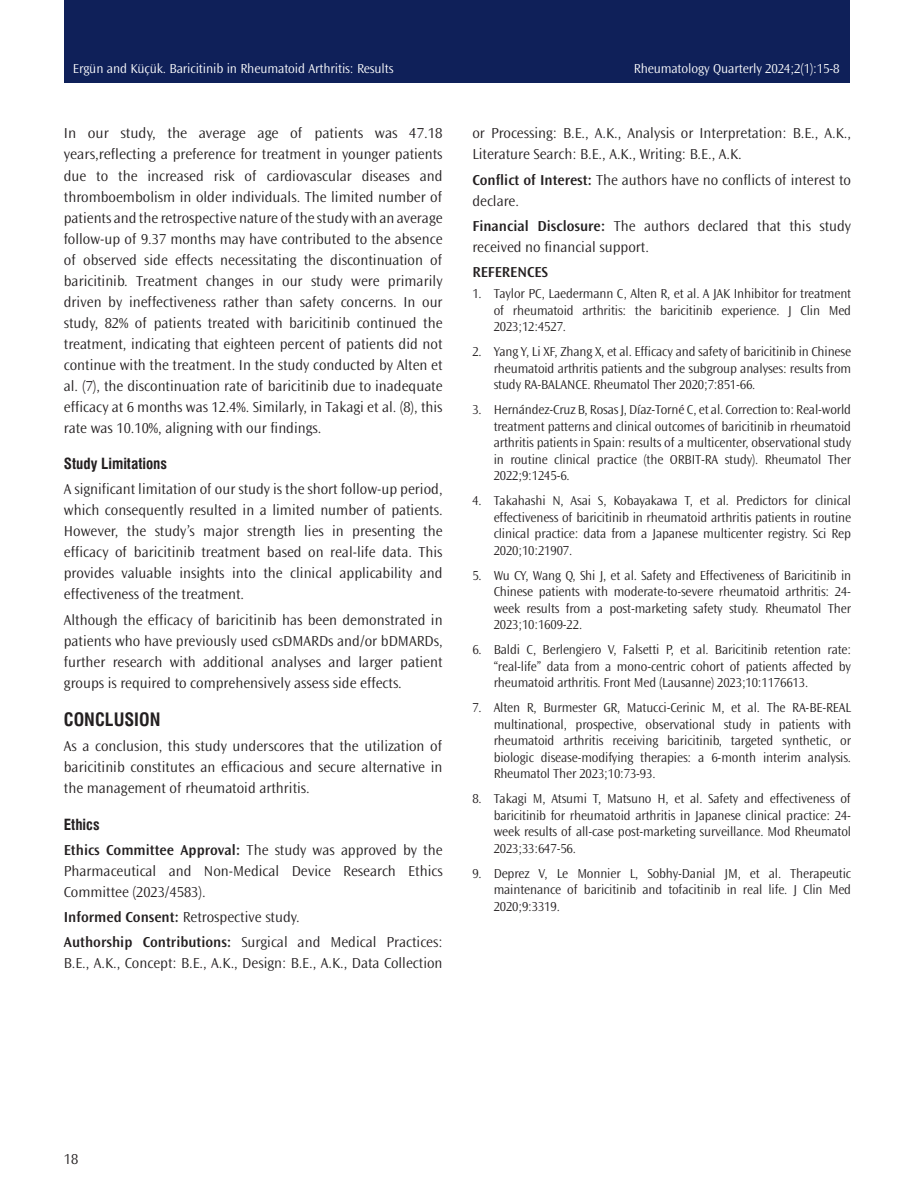
<style>
.page{position:relative;width:915px;height:1191px;background:#fff}
.page>*{position:absolute;margin:0;border:0;box-sizing:border-box;transform-origin:0 0}
.ANA_BASLIKLAR{font:18px "Swiss Condensed Bold Tr";color:#231f20}
.YAZI{font:300 15px/21px "Ocean Sans Std";color:#231f20;text-align:justify}
.ETİK{font:300 15px/21px "Ocean Sans Std";color:#231f20}
.BOLD{font:15px "Swiss Condensed Bold Tr";color:#231f20}
.YAZI-2{font:600 15px "Ocean Sans Std";color:#231f20}
.t1{font:300 13.5px/16.5px "Ocean Sans Std";letter-spacing:-.01em;color:#231f20;text-align:justify}
.t2{font:300 13.5px "Ocean Sans Std";letter-spacing:-.01em;color:#fff}
.s1{font-weight:600}
</style>
<div class="page">
<div style="left:64px;top:0;width:785px;height:83px;background:#0f2059"></div>
<p class="t2" style="left:73px;top:61px;width:322px">Ergün and Küçük. Baricitinib in Rheumatoid Arthritis: Results</p>
<p class="t2" style="left:633px;top:61px;width:207px">Rheumatology Quarterly 2024;2(1):15-8</p>
<p class="YAZI" style="left:64px;top:123px;width:380px">In our study, the average age of patients was 47.18 years,reflecting a preference for treatment in younger patients due to the increased risk of cardiovascular diseases and thromboembolism in older individuals. The limited number of patients and the retrospective nature of the study with an average follow-up of 9.37 months may have contributed to the absence of observed side effects necessitating the discontinuation of baricitinib. Treatment changes in our study were primarily driven by ineffectiveness rather than safety concerns. In our study, 82% of patients treated with baricitinib continued the treatment, indicating that eighteen percent of patients did not continue with the treatment. In the study conducted by Alten et al. (7), the discontinuation rate of baricitinib due to inadequate efficacy at 6 months was 12.4%. Similarly, in Takagi et al. (8), this rate was 10.10%, aligning with our findings.</p>
<p class="BOLD" style="left:64px;top:454px;width:105px">Study Limitations</p>
<p class="YAZI" style="left:64px;top:479px;width:380px">A significant limitation of our study is the short follow-up period, which consequently resulted in a limited number of patients.<br>However, the study’s major strength lies in presenting the efficacy of baricitinib treatment based on real-life data. This provides valuable insights into the clinical applicability and effectiveness of the treatment.</p>
<p class="YAZI" style="left:64px;top:609px;width:380px">Although the efficacy of baricitinib has been demonstrated in patients who have previously used csDMARDs and/or bDMARDs, further research with additional analyses and larger patient groups is required to comprehensively assess side effects.</p>
<p class="ANA_BASLIKLAR" style="left:64px;top:708px;width:98px">CONCLUSION</p>
<p class="YAZI" style="left:64px;top:735px;width:380px">As a conclusion, this study underscores that the utilization of baricitinib constitutes an efficacious and secure alternative in the management of rheumatoid arthritis.</p>
<p class="BOLD" style="left:64px;top:815px;width:37px">Ethics</p>
<p class="ETİK" style="left:64px;top:839px;width:380px;text-align:justify"><span class="s1">Ethics Committee Approval:</span> The study was approved by the Pharmaceutical and Non-Medical Device Research Ethics Committee (2023/4583).</p>
<p class="ETİK" style="left:64px;top:906px;width:237px"><span class="s1">Informed Consent:</span> Retrospective study.</p>
<p class="ETİK" style="left:64px;top:932px;width:380px"><span class="s1">Authorship Contributions:</span> Surgical and Medical Practices:<br>B.E., A.K., Concept: B.E., A.K., Design: B.E., A.K., Data Collection</p>
<p class="ETİK" style="left:472px;top:123px;width:380px">or Processing: B.E., A.K., Analysis or Interpretation: B.E., A.K.,<br>Literature Search: B.E., A.K., Writing: B.E., A.K.</p>
<p class="ETİK" style="left:472px;top:169px;width:380px"><span class="s1">Conflict of Interest:</span> The authors have no conflicts of interest to declare.</p>
<p class="ETİK" style="left:472px;top:216px;width:380px"><span class="s1">Financial Disclosure:</span> The authors declared that this study received no financial support.</p>
<p class="YAZI-2" style="left:472px;top:264px;width:77px">REFERENCES</p>
<p class="t1" style="left:493px;top:285px;width:359px;text-indent:-21px">1. Taylor PC, Laedermann C, Alten R, et al. A JAK Inhibitor for treatment of rheumatoid arthritis: the baricitinib experience. J Clin Med 2023;12:4527.</p>
<p class="t1" style="left:493px;top:343px;width:359px;text-indent:-21px">2. Yang Y, Li XF, Zhang X, et al. Efficacy and safety of baricitinib in Chinese rheumatoid arthritis patients and the subgroup analyses: results from study RA-BALANCE. Rheumatol Ther 2020;7:851-66.</p>
<p class="t1" style="left:493px;top:401px;width:359px;text-indent:-21px">3. Hernández-Cruz B, Rosas J, Díaz-Torné C, et al. Correction to: Real-world treatment patterns and clinical outcomes of baricitinib in rheumatoid arthritis patients in Spain: results of a multicenter, observational study in routine clinical practice (the ORBIT-RA study). Rheumatol Ther 2022;9:1245-6.</p>
<p class="t1" style="left:493px;top:492px;width:359px;text-indent:-21px">4. Takahashi N, Asai S, Kobayakawa T, et al. Predictors for clinical effectiveness of baricitinib in rheumatoid arthritis patients in routine clinical practice: data from a Japanese multicenter registry. Sci Rep 2020;10:21907.</p>
<p class="t1" style="left:493px;top:567px;width:359px;text-indent:-21px">5. Wu CY, Wang Q, Shi J, et al. Safety and Effectiveness of Baricitinib in Chinese patients with moderate-to-severe rheumatoid arthritis: 24- week results from a post-marketing safety study. Rheumatol Ther 2023;10:1609-22.</p>
<p class="t1" style="left:493px;top:641px;width:359px;text-indent:-21px">6. Baldi C, Berlengiero V, Falsetti P, et al. Baricitinib retention rate: “real-life” data from a mono-centric cohort of patients affected by rheumatoid arthritis. Front Med (Lausanne) 2023;10:1176613.</p>
<p class="t1" style="left:493px;top:699px;width:359px;text-indent:-21px">7. Alten R, Burmester GR, Matucci-Cerinic M, et al. The RA-BE-REAL multinational, prospective, observational study in patients with rheumatoid arthritis receiving baricitinib, targeted synthetic, or biologic disease-modifying therapies: a 6-month interim analysis.<br>Rheumatol Ther 2023;10:73-93.</p>
<p class="t1" style="left:493px;top:790px;width:359px;text-indent:-21px">8. Takagi M, Atsumi T, Matsuno H, et al. Safety and effectiveness of baricitinib for rheumatoid arthritis in Japanese clinical practice: 24- week results of all-case post-marketing surveillance. Mod Rheumatol 2023;33:647-56.</p>
<p class="t1" style="left:493px;top:865px;width:359px;text-indent:-21px">9. Deprez V, Le Monnier L, Sobhy-Danial JM, et al. Therapeutic maintenance of baricitinib and tofacitinib in real life. J Clin Med 2020;9:3319.</p>
<p class="YAZI" style="left:64px;top:1148px;width:16px">18</p>
</div>
